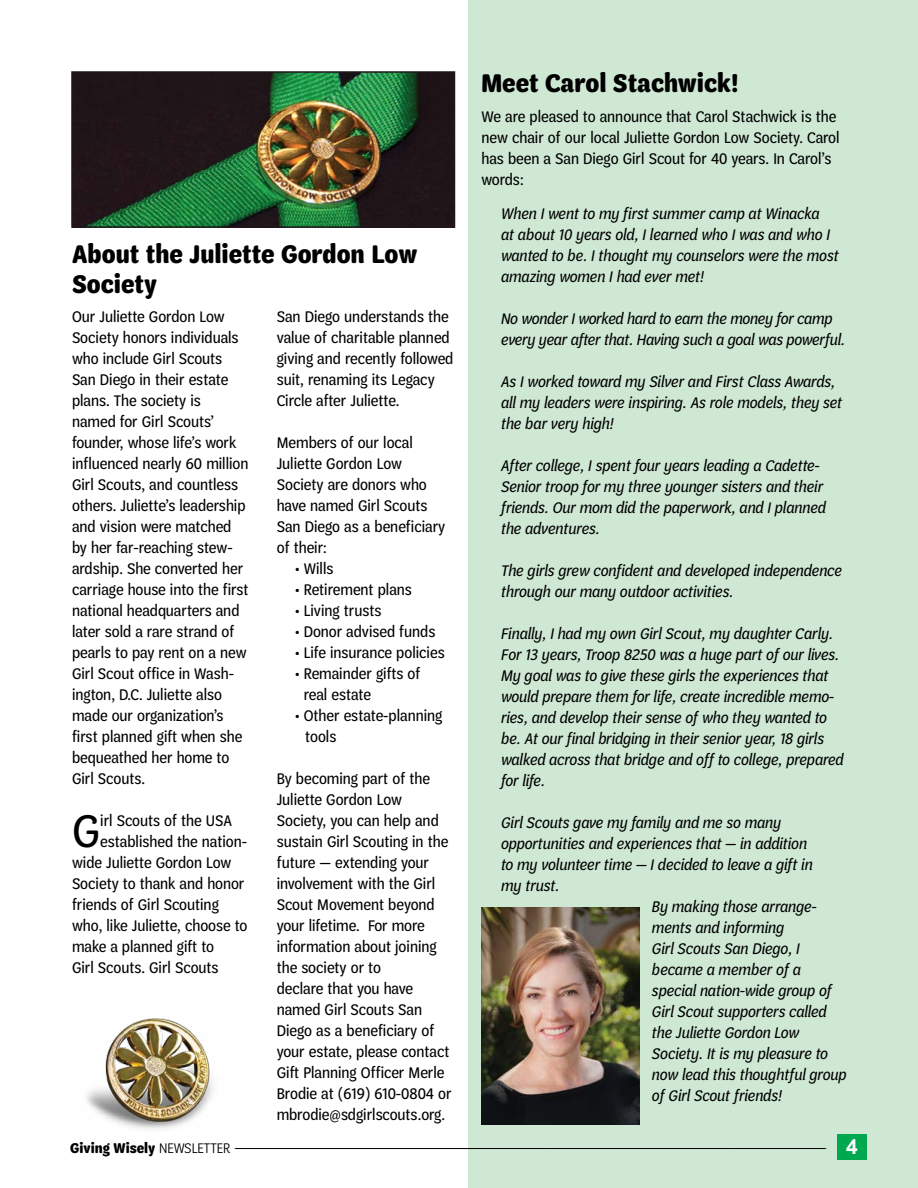
<style>
.page{position:relative;width:918px;height:1188px;background:#fff}
.page>*{position:absolute;margin:0;border:0;box-sizing:border-box;transform-origin:0 0}
.subtitle{font:49.05px "Trefoil Sans Cond";color:#000}
.subtitle-2{font:700 27px/30px "Trefoil Sans Cond";color:#000}
.t1{font:700 21px "Arial";color:#fff}
.subtitle-3{font:16.5px/21px "Trefoil Sans Cond";color:#000}
.subtitle-4{font:italic 16.5px/21px "Trefoil Sans Cond";color:#000}
.details{font:300 16.5px "Trefoil Sans Cond";color:#000}
.s1{font-weight:700;font-size:15px}
.s2{font-size:15px}
</style>
<div class="page">
<div style="left:468px;top:0;width:450px;height:1188px;background:#cfe8d4"></div>
<div style="left:837px;top:1134px;width:30px;height:26px;background:#00a94f"></div>
<img style="left:74px;top:74px;width:378px;height:151px">
<div style="left:71px;top:71px;width:384px;height:157px;border:2px solid #211519"></div>
<img style="left:482px;top:908px;width:157px;height:217px">
<img style="left:86px;top:1018px;width:127px;height:111px">
<p class="subtitle-2" style="left:72px;top:239px;width:347px">About the Juliette Gordon Low<br>Society</p>
<p class="subtitle-3" style="left:72px;top:306px;width:168px">Our Juliette Gordon Low<br>Society honors individuals who include Girl Scouts<br>San Diego in their estate plans. The society is</p>
<p class="subtitle-3" style="left:72px;top:411px;width:178px">named for Girl Scouts’ founder, whose life’s work influenced nearly 60 million<br>Girl Scouts, and countless others. Juliette’s leadership and vision were matched by her far-reaching stew&shy;ardship. She converted her carriage house into the first national headquarters and later sold a rare strand of pearls to pay rent on a new<br>Girl Scout office in Wash&shy;ington, D.C. Juliette also made our organization’s first planned gift when she bequeathed her home to<br>Girl Scouts.</p>
<p class="subtitle" style="left:72px;top:804px;width:30px">G</p>
<p class="subtitle-3" style="left:100px;top:810px;width:133px">irl Scouts of the USA</p>
<p class="subtitle-3" style="left:100px;top:831px;width:148px">established the nation-</p>
<p class="subtitle-3" style="left:72px;top:852px;width:161px">wide Juliette Gordon Low</p>
<p class="subtitle-3" style="left:72px;top:873px;width:174px">Society to thank and honor</p>
<p class="subtitle-3" style="left:72px;top:894px;width:148px">friends of Girl Scouting</p>
<p class="subtitle-3" style="left:72px;top:915px;width:177px">who, like Juliette, choose to</p>
<p class="subtitle-3" style="left:72px;top:936px;width:144px">make a planned gift to</p>
<p class="subtitle-3" style="left:72px;top:957px;width:148px">Girl Scouts. Girl Scouts</p>
<p class="subtitle-3" style="left:277px;top:306px;width:178px">San Diego understands the value of charitable planned giving and recently followed suit, renaming its Legacy<br>Circle after Juliette.</p>
<p class="subtitle-3" style="left:277px;top:432px;width:138px">Members of our local</p>
<p class="subtitle-3" style="left:277px;top:453px;width:127px">Juliette Gordon Low</p>
<p class="subtitle-3" style="left:277px;top:474px;width:170px">Society are donors who have named Girl Scouts<br>San Diego as a beneficiary of their:</p>
<p class="subtitle-3" style="left:295px;top:558px;width:40px">• Wills</p>
<p class="subtitle-3" style="left:295px;top:579px;width:119px">• Retirement plans</p>
<p class="subtitle-3" style="left:295px;top:600px;width:88px">• Living trusts</p>
<p class="subtitle-3" style="left:295px;top:621px;width:142px">• Donor advised funds</p>
<p class="subtitle-3" style="left:295px;top:642px;width:151px">• Life insurance policies</p>
<p class="subtitle-3" style="left:295px;top:663px;width:127px">• Remainder gifts of</p>
<p class="subtitle-3" style="left:304px;top:684px;width:69px">real estate</p>
<p class="subtitle-3" style="left:295px;top:705px;width:149px">• Other estate-planning</p>
<p class="subtitle-3" style="left:305px;top:726px;width:33px">tools</p>
<p class="subtitle-3" style="left:277px;top:768px;width:155px">By becoming part of the</p>
<p class="subtitle-3" style="left:277px;top:789px;width:173px">Juliette Gordon Low<br>Society, you can help and sustain Girl Scouting in the future — extending your involvement with the Girl<br>Scout Movement beyond your lifetime. For more information about joining the society or to</p>
<p class="subtitle-3" style="left:277px;top:978px;width:147px">declare that you have named Girl Scouts San</p>
<p class="subtitle-3" style="left:277px;top:1020px;width:176px">Diego as a beneficiary of your estate, please contact<br>Gift Planning Officer Merle<br>Brodie at (619) 610-0804 or</p>
<p class="subtitle-3" style="left:277px;top:1104px;width:170px">mbrodie@sdgirlscouts.org.</p>
<p class="subtitle-2" style="left:482px;top:68px;width:258px">Meet Carol Stachwick!</p>
<p class="subtitle-3" style="left:482px;top:106px;width:360px">We are pleased to announce that Carol Stachwick is the new chair of our local Juliette Gordon Low Society. Carol has been a San Diego Girl Scout for 40 years. In Carol’s words:</p>
<p class="subtitle-4" style="left:500px;top:203px;width:339px">When I went to my first summer camp at Winacka<br>at about 10 years old, I learned who I was and who I wanted to be. I thought my counselors were the most amazing women I had ever met!</p>
<p class="subtitle-4" style="left:500px;top:308px;width:345px">No wonder I worked hard to earn the money for camp every year after that. Having such a goal was powerful.</p>
<p class="subtitle-4" style="left:500px;top:371px;width:343px">As I worked toward my Silver and First Class Awards, all my leaders were inspiring. As role models, they set the bar very high!</p>
<p class="subtitle-4" style="left:500px;top:455px;width:326px">After college, I spent four years leading a Cadette-Senior troop for my three younger sisters and their friends. Our mom did the paperwork, and I planned the adventures.</p>
<p class="subtitle-4" style="left:500px;top:560px;width:342px">The girls grew confident and developed independence through our many outdoor activities.</p>
<p class="subtitle-4" style="left:500px;top:623px;width:344px">Finally, I had my own Girl Scout, my daughter Carly.<br>For 13 years, Troop 8250 was a huge part of our lives.<br>My goal was to give these girls the experiences that would prepare them for life, create incredible memo&shy;ries, and develop their sense of who they wanted to be. At our final bridging in their senior year, 18 girls walked across that bridge and off to college, prepared for life.</p>
<p class="subtitle-4" style="left:500px;top:812px;width:282px">Girl Scouts gave my family and me so many</p>
<p class="subtitle-4" style="left:500px;top:833px;width:308px">opportunities and experiences that — in addition</p>
<p class="subtitle-4" style="left:500px;top:854px;width:313px">to my volunteer time — I decided to leave a gift in</p>
<p class="subtitle-4" style="left:500px;top:875px;width:60px">my trust.</p>
<p class="subtitle-4" style="left:651px;top:896px;width:167px">By making those arrange&shy;ments and informing</p>
<p class="subtitle-4" style="left:651px;top:938px;width:149px">Girl Scouts San Diego, I</p>
<p class="subtitle-4" style="left:651px;top:959px;width:150px">became a member of a</p>
<p class="subtitle-4" style="left:651px;top:980px;width:181px">special nation-wide group of<br>Girl Scout supporters called the Juliette Gordon Low</p>
<p class="subtitle-4" style="left:651px;top:1043px;width:196px">Society. It is my pleasure to now lead this thoughtful group of Girl Scout friends!</p>
<p class="details" style="left:70px;top:1139px;width:758px"><span class="s1">Giving Wisely</span> <span class="s2">NEWSLET TER</span> --------------------------------------------------------------------------------------------------------------------------------------------------------------------------------------------------------------------------</p>
<p class="t1" style="left:846px;top:1132px;width:13px">4</p>
</div>
